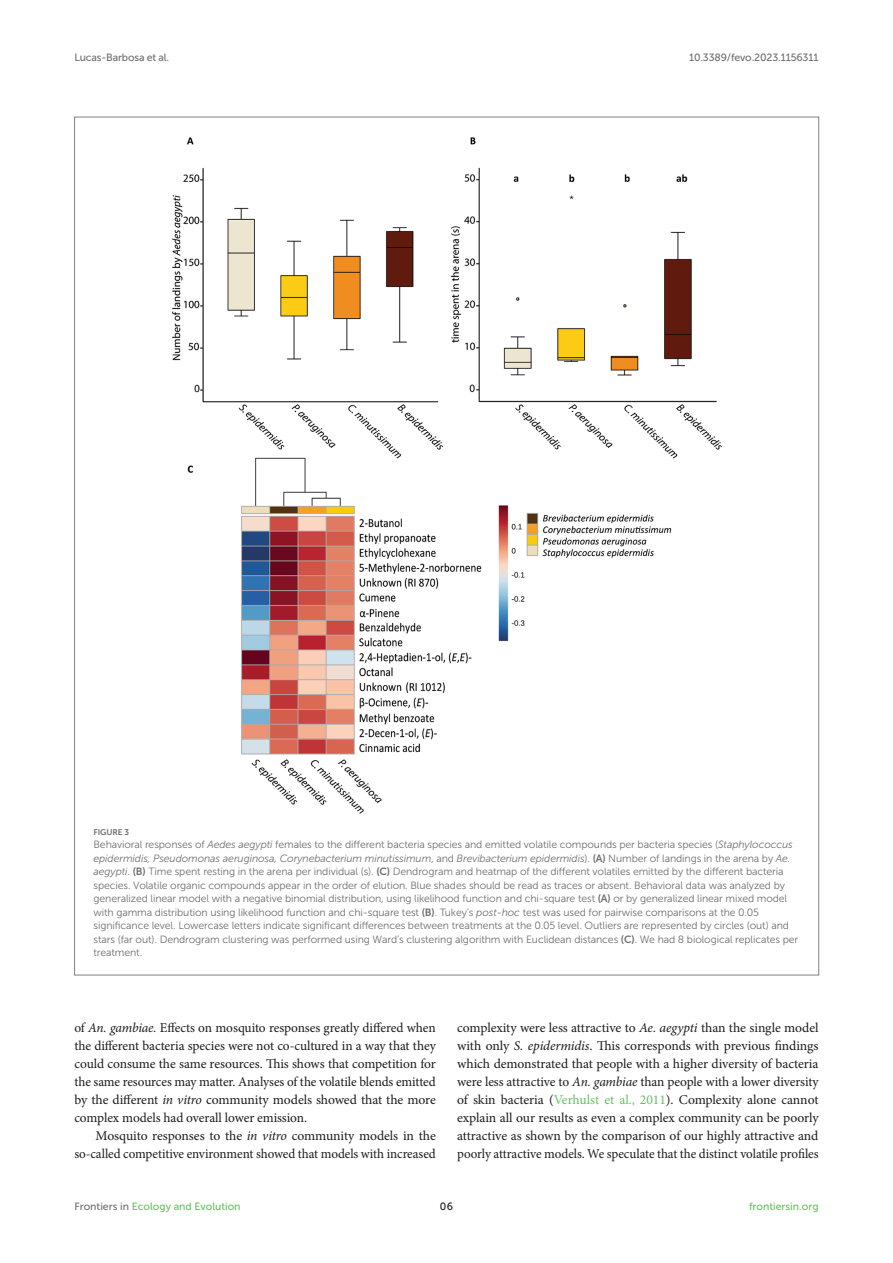
<style>
.page{position:relative;width:893px;height:1263px;background:#fff}
.page>*{position:absolute;margin:0;border:0;box-sizing:border-box;transform-origin:0 0}
.TEXT{font:13.5px/18px "Minion Pro";letter-spacing:-.005em;color:#1b1c1b;text-align:right}
.TEXT_FLUSH{font:13.5px/18px "Minion Pro";letter-spacing:-.01em;color:#1b1c1b;text-align:justify}
.FIG_LEG{font:10.5px/13.5px "Museo Sans 300";letter-spacing:-.01em;color:#706f70}
.t1{font:10.5px "Museo Sans 500";color:#65c161}
.t2{font:10.5px "Museo Sans 500";letter-spacing:-.015em;color:#706f70}
.t3{font:10.5px "Museo Sans 500";color:#1b1c1b}
.FIG_HD{font:8.25px "Museo Sans 700";letter-spacing:-.01em;color:#706f70}
.s1{font-style:italic}
.s2{font-family:"Museo Sans 700"}
.s3{color:#65c161}
.s4{color:#706f70}
</style>
<div class="page">
<img style="left:172px;top:137px;width:550px;height:677px">
<p class="t2" style="left:74px;top:51px;width:96px">Lucas-Barbosa et al.</p>
<p class="t2" style="left:689px;top:51px;width:131px">10.3389/fevo.2023.1156311</p>
<p class="FIG_HD" style="left:94px;top:827px;width:37px">FIGURE 3</p>
<p class="FIG_LEG" style="left:94px;top:838px;width:706px">Behavioral responses of <span class="s1">Aedes aegypti</span> females to the different bacteria species and emitted volatile compounds per bacteria species (<span class="s1">Staphylococcus epidermidis, Pseudomonas aeruginosa, Corynebacterium minutissimum</span>, and <span class="s1">Brevibacterium epidermidis</span>). <span class="s2">(A)</span> Number of landings in the arena by <span class="s1">Ae. aegypti</span>. <span class="s2">(B)</span> Time spent resting in the arena per individual (s). <span class="s2">(C)</span> Dendrogram and heatmap of the different volatiles emitted by the different bacteria species. Volatile organic compounds appear in the order of elution. Blue shades should be read as traces or absent. Behavioral data was analyzed by generalized linear model with a negative binomial distribution, using likelihood function and chi-square test <span class="s2">(A)</span> or by generalized linear mixed model with gamma distribution using likelihood function and chi-square test <span class="s2">(B)</span>. Tukey’s <span class="s1">post-hoc</span> test was used for pairwise comparisons at the 0.05 significance level. Lowercase letters indicate significant differences between treatments at the 0.05 level. Outliers are represented by circles (out) and stars (far out). Dendrogram clustering was performed using Ward’s clustering algorithm with Euclidean distances <span class="s2">(C)</span>. We had 8 biological replicates per treatment.</p>
<p class="TEXT_FLUSH" style="left:74px;top:1019px;width:363px">of <span class="s1">An. gambiae.</span> Effects on mosquito responses greatly differed when the different bacteria species were not co-cultured in a way that they could consume the same resources. This shows that competition for the same resources may matter. Analyses of the volatile blends emitted by the different <span class="s1">in vitro</span> community models showed that the more complex models had overall lower emission.</p>
<p class="TEXT" style="left:74px;top:1127px;width:363px">Mosquito responses to the <span class="s1">in vitro</span> community models in the so-called competitive environment showed that models with increased</p>
<p class="TEXT" style="left:457px;top:1019px;width:363px;text-align:justify">complexity were less attractive to <span class="s1">Ae. aegypti</span> than the single model with only <span class="s1">S. epidermidis</span>. This corresponds with previous findings which demonstrated that people with a higher diversity of bacteria were less attractive to <span class="s1">An. gambiae</span> than people with a lower diversity of skin bacteria (<span class="s3">Verhulst et al., 2011</span>). Complexity alone cannot explain all our results as even a complex community can be poorly attractive as shown by the comparison of our highly attractive and poorly attractive models. We speculate that the distinct volatile profiles</p>
<p class="t1" style="left:74px;top:1200px;width:168px"><span class="s4">Frontiers in</span> Ecology and Evolution</p>
<p class="t3" style="left:440px;top:1200px;width:15px">06</p>
<p class="t1" style="left:749px;top:1200px;width:71px">frontiersin.org</p>
</div>
